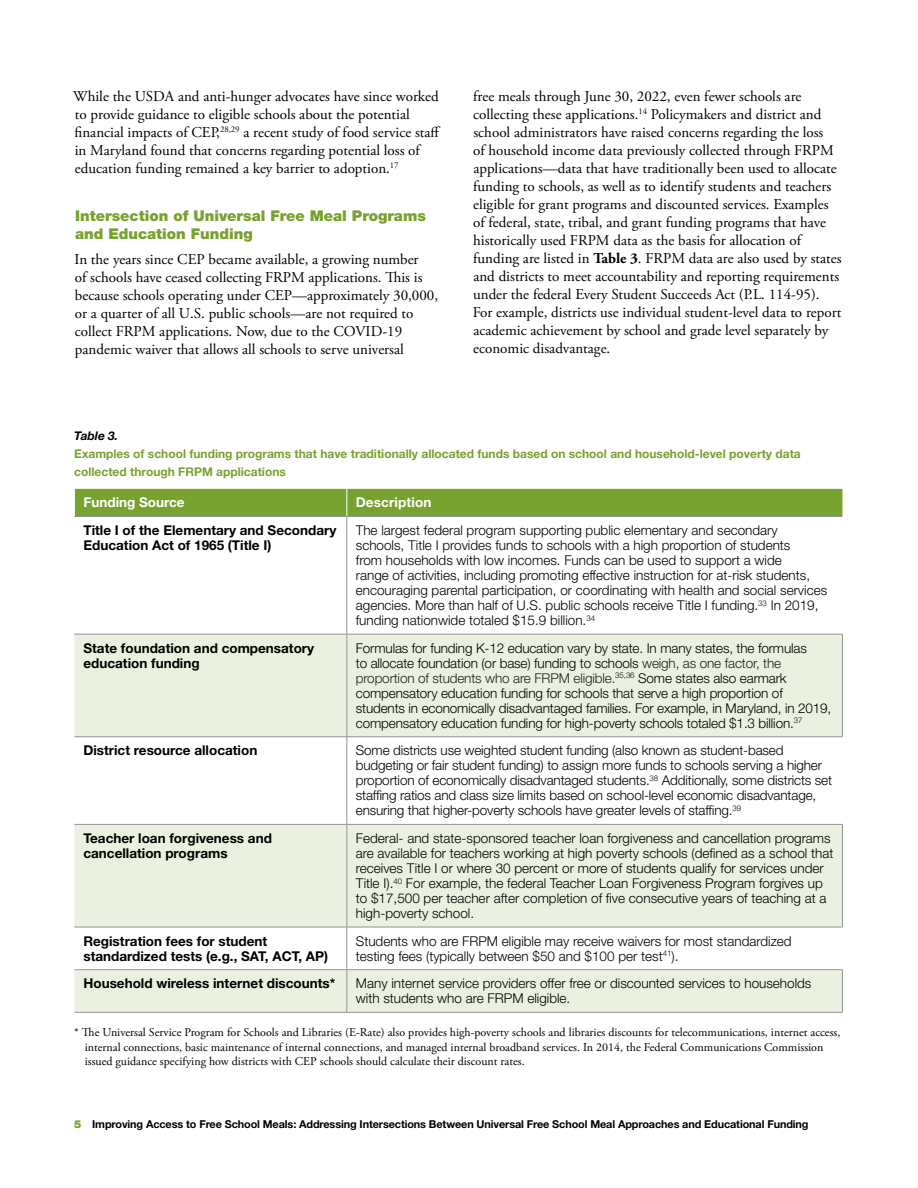
<style>
.page{position:relative;width:918px;height:1188px;background:#fff}
.page>*{position:absolute;margin:0;border:0;box-sizing:border-box;transform-origin:0 0}
.t1{font:15px/18px "Adobe Garamond Pro";color:#000}
.t2{font:900 14.85px/18px "Helvetica Neue LT Std";color:#78a22f}
.t3{font:300 13.5px/15px "Helvetica Neue LT Std";color:#000}
.t4{font:700 13.5px/15px "Helvetica Neue LT Std";color:#000}
.t5{font:700 13.5px "Helvetica Neue LT Std";color:#fff}
.t6{font:12px/14.4px "Adobe Garamond Pro";color:#000}
.t7{font:700 12px/18px "Helvetica Neue LT Std";color:#78a22f}
.t8{font:italic 700 12px "Helvetica Neue LT Std";color:#000}
.t9{font:700 10.8px "Helvetica Neue LT Std";letter-spacing:-.01em;color:#000}
.s1{font-weight:700}
.s2{color:#222}
.s3{font-weight:900;color:#78a22f}
</style>
<div class="page">
<svg style="left:74px;top:635px;width:768px;height:377px;fill:#ebf1e0"></svg>
<hr style="left:347px;top:517px;width:1px;height:117px;background:#939598">
<hr style="left:347px;top:737px;width:1px;height:87px;background:#939598">
<hr style="left:347px;top:927px;width:1px;height:42px;background:#939598">
<hr style="left:74px;top:516px;width:273px;height:1px;background:#939598">
<div style="left:75px;top:489px;width:767px;height:27px;background:#78a22f"></div>
<hr style="left:347px;top:516px;width:495px;height:1px;background:#939598">
<hr style="left:74px;top:634px;width:273px;height:1px;background:#939598">
<hr style="left:347px;top:634px;width:496px;height:1px;background:#939598">
<hr style="left:347px;top:634px;width:1px;height:103px;background:#939598">
<hr style="left:842px;top:634px;width:1px;height:103px;background:#939598">
<hr style="left:74px;top:737px;width:273px;height:1px;background:#939598">
<hr style="left:347px;top:737px;width:496px;height:1px;background:#939598">
<hr style="left:74px;top:824px;width:273px;height:1px;background:#939598">
<hr style="left:347px;top:824px;width:496px;height:1px;background:#939598">
<hr style="left:347px;top:825px;width:1px;height:102px;background:#939598">
<hr style="left:842px;top:825px;width:1px;height:102px;background:#939598">
<hr style="left:74px;top:927px;width:273px;height:1px;background:#939598">
<hr style="left:347px;top:927px;width:496px;height:1px;background:#939598">
<hr style="left:74px;top:969px;width:273px;height:1px;background:#939598">
<hr style="left:347px;top:969px;width:496px;height:1px;background:#939598">
<hr style="left:347px;top:970px;width:1px;height:42px;background:#939598">
<hr style="left:842px;top:970px;width:1px;height:42px;background:#939598">
<hr style="left:74px;top:1012px;width:273px;height:1px;background:#939598">
<hr style="left:347px;top:1012px;width:496px;height:1px;background:#939598">
<p class="t1" style="left:73px;top:88px;width:369px">While the USDA and anti-hunger advocates have since worked to provide guidance to eligible schools about the potential financial impacts of CEP,<sup>28,29</sup> a recent study of food service staff in Maryland found that concerns regarding potential loss of education funding remained a key barrier to adoption.<sup>17</sup></p>
<p class="t2" style="left:75px;top:206px;width:352px">Intersection of Universal Free Meal Programs and Education Funding</p>
<p class="t1" style="left:74px;top:250px;width:365px">In the years since CEP became available, a growing number<br>of schools have ceased collecting FRPM applications. This is because schools operating under CEP—approximately 30,000, or a quarter of all U.S. public schools—are not required to collect FRPM applications. Now, due to the COVID-19 pandemic waiver that allows all schools to serve universal</p>
<p class="t1" style="left:473px;top:88px;width:370px">free meals through June 30, 2022, even fewer schools are collecting these applications.<sup>14</sup> Policymakers and district and school administrators have raised concerns regarding the loss<br>of household income data previously collected through FRPM applications—data that have traditionally been used to allocate funding to schools, as well as to identify students and teachers eligible for grant programs and discounted services. Examples of federal, state, tribal, and grant funding programs that have historically used FRPM data as the basis for allocation of funding are listed in <span class="s1">Table 3</span>. FRPM data are also used by states and districts to meet accountability and reporting requirements under the federal Every Student Succeeds Act (P.L. 114-95).<br>For example, districts use individual student-level data to report academic achievement by school and grade level separately by economic disadvantage.</p>
<p class="t8" style="left:74px;top:428px;width:46px">Table 3.</p>
<p class="t7" style="left:74px;top:445px;width:728px">Examples of school funding programs that have traditionally allocated funds based on school and household-level poverty data collected through FRPM applications</p>
<p class="t5" style="left:83px;top:494px;width:103px">Funding Source</p>
<p class="t5" style="left:356px;top:494px;width:77px">Description</p>
<p class="t4" style="left:83px;top:523px;width:254px">Title I of the Elementary and Secondary<br>Education Act of 1965 (Title I)</p>
<p class="t3" style="left:356px;top:523px;width:473px">The largest federal program supporting public elementary and secondary schools, Title I provides funds to schools with a high proportion of students<br>from households with low incomes. Funds can be used to support a wide<br>range of activities, including promoting effective instruction for at-risk students, encouraging parental participation, or coordinating with health and social services agencies. More than half of U.S. public schools receive Title I funding.<sup>33</sup> In 2019, funding nationwide totaled $15.9 billion.<sup>34</sup></p>
<p class="t4" style="left:83px;top:640px;width:232px">State foundation and compensatory education funding</p>
<p class="t3" style="left:356px;top:640px;width:477px">Formulas for funding K-12 education vary by state. In many states, the formulas<br>to allocate foundation (or base) funding to schools <span class="s2">weigh, as one factor, the proportion of students who are FRPM eligible.</span><sup>35,36</sup> Some states also earmark compensatory education funding for schools that serve a high proportion of students in economically disadvantaged families. For example, in Maryland, in 2019, compensatory education funding for high-poverty schools totaled $1.3 billion.<sup>37</sup></p>
<p class="t4" style="left:83px;top:743px;width:175px">District resource allocation</p>
<p class="t3" style="left:356px;top:743px;width:478px">Some districts use weighted student funding (also known as student-based budgeting or fair student funding) to assign more funds to schools serving a higher proportion of economically disadvantaged students.<sup>38</sup> Additionally, some districts set staffing ratios and class size limits based on school-level economic disadvantage, ensuring that higher-poverty schools have greater levels of staffing.<sup>39</sup></p>
<p class="t4" style="left:83px;top:830px;width:190px">Teacher loan forgiveness and cancellation programs</p>
<p class="t3" style="left:356px;top:830px;width:479px">Federal- and state-sponsored teacher loan forgiveness and cancellation programs are available for teachers working at high poverty schools (defined as a school that receives Title I or where 30 percent or more of students qualify for services under Title I).<sup>40</sup> For example, the federal Teacher Loan Forgiveness Program forgives up to $17,500 per teacher after completion of five consecutive years of teaching at a high-poverty school.</p>
<p class="t4" style="left:83px;top:933px;width:246px">Registration fees for student standardized tests (e.g., SAT, ACT, AP)</p>
<p class="t3" style="left:356px;top:933px;width:437px">Students who are FRPM eligible may receive waivers for most standardized testing fees (typically between $50 and $100 per test<sup>41</sup>).</p>
<p class="t4" style="left:83px;top:976px;width:253px">Household wireless internet discounts*</p>
<p class="t3" style="left:356px;top:976px;width:457px">Many internet service providers offer free or discounted services to households with students who are FRPM eligible.</p>
<p class="t6" style="left:85px;top:1026px;width:757px;text-indent:-10px">* The Universal Service Program for Schools and Libraries (E-Rate) also provides high-poverty schools and libraries discounts for telecommunications, internet access, internal connections, basic maintenance of internal connections, and managed internal broadband services. In 2014, the Federal Communications Commission issued guidance specifying how districts with CEP schools should calculate their discount rates.</p>
<p class="t9" style="left:74px;top:1118px;width:736px"><span class="s3">5</span> Improving Access to Free School Meals: Addressing Intersections Between Universal Free School Meal Approaches and Educational Funding</p>
</div>
